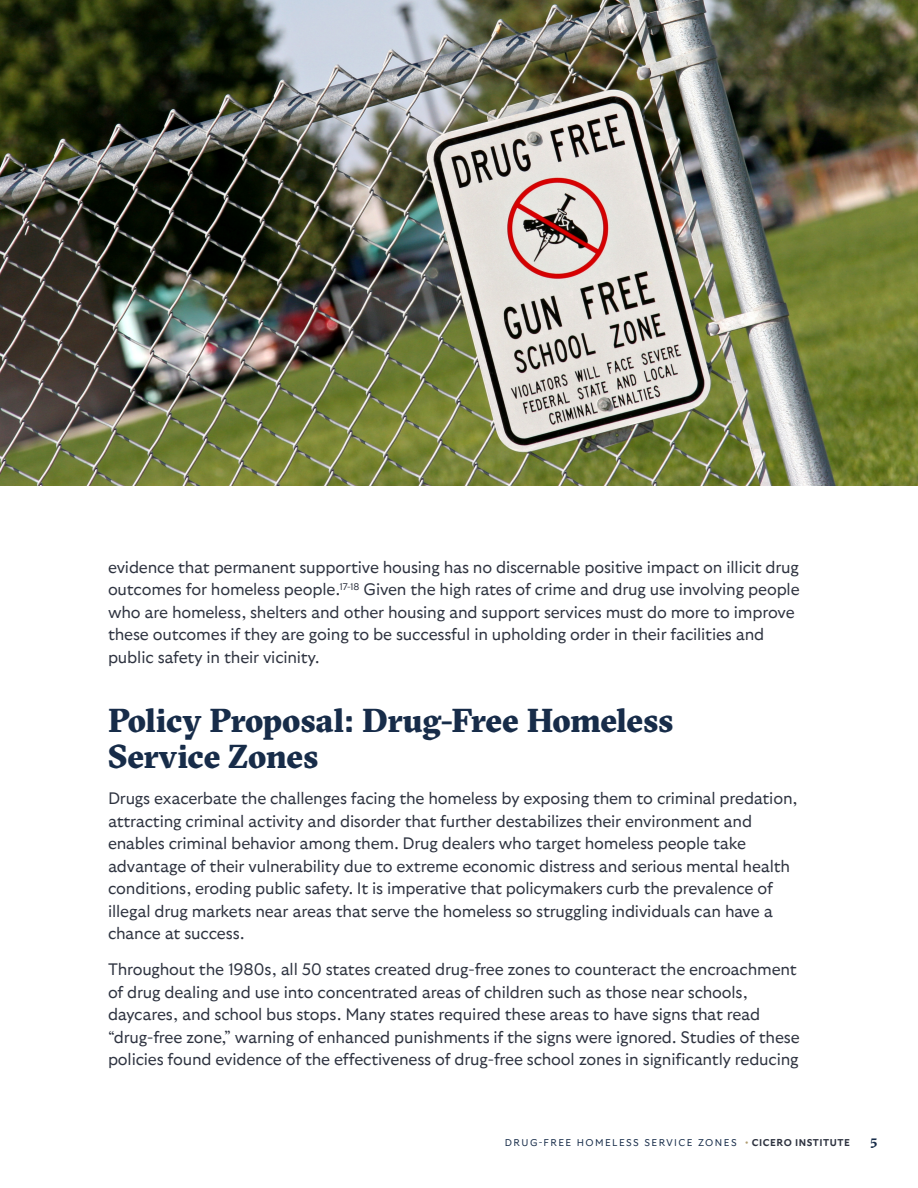
<style>
.page{position:relative;width:918px;height:1188px;background:#fff}
.page>*{position:absolute;margin:0;border:0;box-sizing:border-box;transform-origin:0 0}
.Headline{font:900 33px/36px "GT Sectra";letter-spacing:-.01em;color:#172c49}
.Body_Text{font:300 16.5px/22.5px "GT Ultra";letter-spacing:-.01em;color:#2e3340}
.t1{font:700 13.5px "GT Sectra";color:#172c49}
.t2{font:300 9.75px "GT Ultra";letter-spacing:.15em;color:#172c49}
.s1{font-weight:400;color:#b09c71}
.s2{font-weight:700;color:#2e3340}
</style>
<div class="page">
<img style="left:0;top:0;width:918px;height:486px">
<p class="Body_Text" style="left:108px;top:556px;width:693px">evidence that permanent supportive housing has no discernable positive impact on illicit drug outcomes for homeless people.<sup>17-18</sup> Given the high rates of crime and drug use involving people who are homeless, shelters and other housing and support services must do more to improve these outcomes if they are going to be successful in upholding order in their facilities and public safety in their vicinity.</p>
<p class="Headline" style="left:108px;top:703px;width:567px">Policy Proposal: Drug-Free Homeless<br>Service Zones</p>
<p class="Body_Text" style="left:108px;top:788px;width:691px">Drugs exacerbate the challenges facing the homeless by exposing them to criminal predation, attracting criminal activity and disorder that further destabilizes their environment and enables criminal behavior among them. Drug dealers who target homeless people take advantage of their vulnerability due to extreme economic distress and serious mental health conditions, eroding public safety. It is imperative that policymakers curb the prevalence of illegal drug markets near areas that serve the homeless so struggling individuals can have a chance at success.</p>
<p class="Body_Text" style="left:108px;top:959px;width:693px">Throughout the 1980s, all 50 states created drug-free zones to counteract the encroachment of drug dealing and use into concentrated areas of children such as those near schools, daycares, and school bus stops. Many states required these areas to have signs that read “drug-free zone,” warning of enhanced punishments if the signs were ignored. Studies of these policies found evidence of the effectiveness of drug-free school zones in significantly reducing</p>
<p class="t2" style="left:505px;top:1137px;width:347px">DRUG-FREE HOMELESS SERVICE ZONES <span class="s1">•</span> <span class="s2">CICERO INSTITUTE</span></p>
<p class="t1" style="left:871px;top:1135px;width:8px">5</p>
</div>
